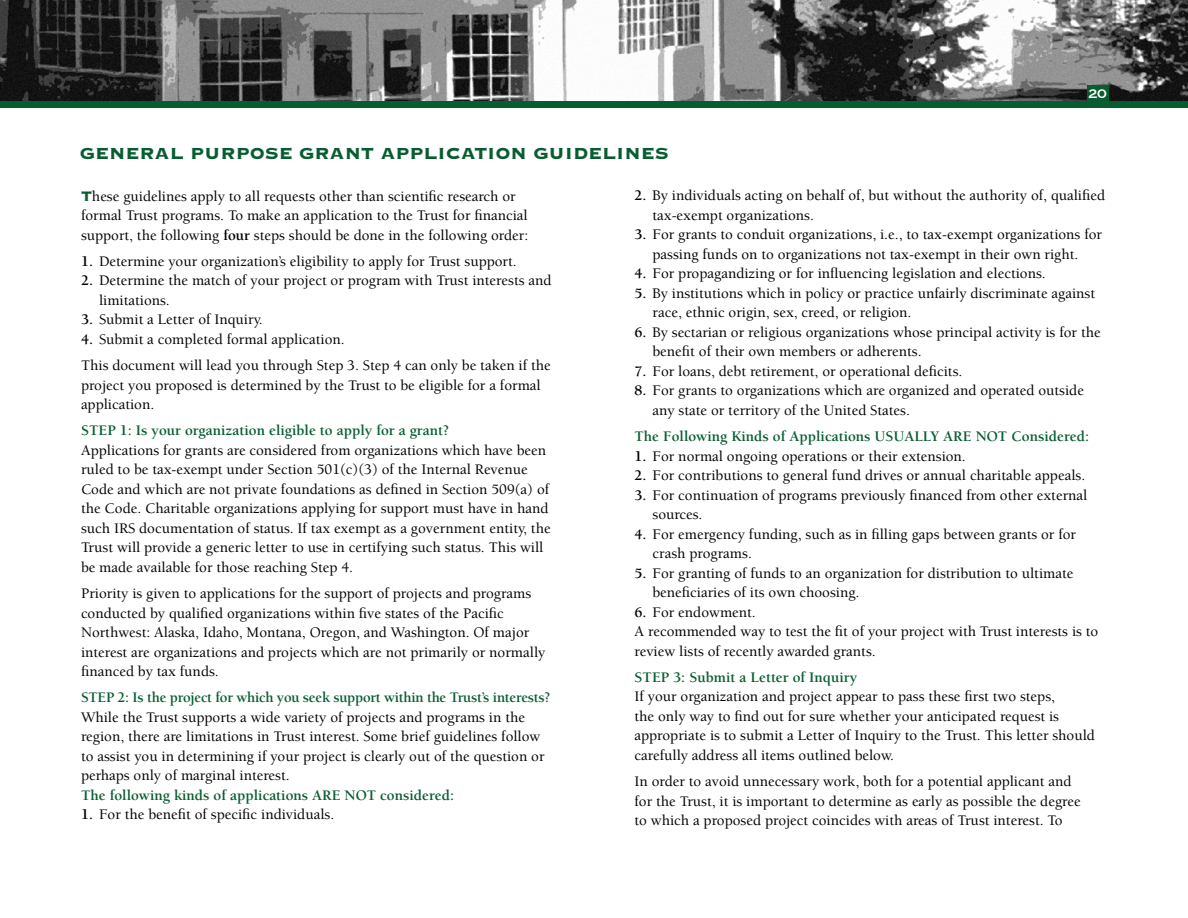
<style>
.page{position:relative;width:1188px;height:918px;background:#fff}
.page>*{position:absolute;margin:0;border:0;box-sizing:border-box;transform-origin:0 0}
.t1{font:21px "Copperplate Thirty Three BC";color:#075d30}
.t2{font:16.5px "Copperplate Thirty One BC";color:#fff}
.t3{font:500 15px/19.5px "Berkeley";color:#000}
.t4{font:700 15px "Berkeley";color:#075d30}
.t5{font:700 15px "Berkeley";letter-spacing:-.02em;color:#075d30}
.s1{font-family:"Copperplate Thirty Three BC";font-weight:400;font-size:18px;color:#075d30}
.s2{font-weight:700}
</style>
<div class="page">
<img style="left:0;top:0;width:1188px;height:101px">
<div style="left:0;top:101px;width:1188px;height:7px;background:#075d30"></div>
<div style="left:1087px;top:85px;width:21px;height:16px;background:#075d30"></div>
<h1 class="t1" style="left:80px;top:143px;width:171px">General Purpos</h1>
<h1 class="t1" style="left:279px;top:143px;width:117px">e Grant Appl</h1>
<h1 class="t1" style="left:438px;top:143px;width:230px">ication Guidelines</h1>
<p class="t2" style="left:1088px;top:85px;width:20px">20</p>
<p class="t3" style="left:81px;top:186px;width:449px"><span class="s1">T</span>hese guidelines apply to all requests other than scientific research or formal Trust programs. To make an application to the Trust for financial support, the following <span class="s2">four</span> steps should be done in the following order:</p>
<p class="t3" style="left:81px;top:252px;width:437px"><span class="s2">1.</span> Determine your organization’s eligibility to apply for Trust support.</p>
<p class="t3" style="left:99px;top:271px;width:454px;text-indent:-18px"><span class="s2">2.</span> Determine the match of your project or program with Trust interests and limitations.</p>
<p class="t3" style="left:81px;top:310px;width:183px"><span class="s2">3.</span> Submit a Letter of Inquiry.</p>
<p class="t3" style="left:81px;top:326px;width:471px;line-height:26.2px"><span class="s2">4.</span> Submit a completed formal application.<br>This document will lead you through Step 3. Step 4 can only be taken if the</p>
<p class="t3" style="left:81px;top:375px;width:461px">project you proposed is determined by the Trust to be eligible for a formal application.</p>
<p class="t4" style="left:81px;top:423px;width:370px">STEP 1: Is your organization eligible to apply for a grant?</p>
<p class="t3" style="left:81px;top:441px;width:471px">Applications for grants are considered from organizations which have been ruled to be tax-exempt under Section 501(c)(3) of the Internal Revenue Code and which are not private foundations as defined in Section 509(a) of the Code. Charitable organizations applying for support must have in hand such IRS documentation of status. If tax exempt as a government entity, the Trust will provide a generic letter to use in certifying such status. This will be made available for those reaching Step 4.</p>
<p class="t3" style="left:81px;top:584px;width:466px">Priority is given to applications for the support of projects and programs conducted by qualified organizations within five states of the Pacific Northwest: Alaska, Idaho, Montana, Oregon, and Washington. Of major interest are organizations and projects which are not primarily or normally financed by tax funds.</p>
<p class="t5" style="left:81px;top:690px;width:471px">STEP 2: Is the project for which you seek support within the Trust’s interests?</p>
<p class="t3" style="left:81px;top:708px;width:465px">While the Trust supports a wide variety of projects and programs in the region, there are limitations in Trust interest. Some brief guidelines follow to assist you in determining if your project is clearly out of the question or perhaps only of marginal interest.</p>
<p class="t4" style="left:81px;top:787px;width:375px">The following kinds of applications ARE NOT considered:</p>
<p class="t3" style="left:81px;top:805px;width:255px"><span class="s2">1.</span> For the benefit of specific individuals.</p>
<p class="t3" style="left:652px;top:186px;width:454px;text-indent:-18px"><span class="s2">2.</span> By individuals acting on behalf of, but without the authority of, qualified tax-exempt organizations.</p>
<p class="t3" style="left:634px;top:225px;width:469px;text-align:center"><span class="s2">3.</span> For grants to conduit organizations, i.e., to tax-exempt organizations for passing funds on to organizations not tax-exempt in their own right.</p>
<p class="t3" style="left:634px;top:264px;width:413px"><span class="s2">4.</span> For propagandizing or for influencing legislation and elections.</p>
<p class="t3" style="left:652px;top:284px;width:444px;text-indent:-18px"><span class="s2">5.</span> By institutions which in policy or practice unfairly discriminate against race, ethnic origin, sex, creed, or religion.</p>
<p class="t3" style="left:652px;top:323px;width:450px;text-indent:-18px"><span class="s2">6.</span> By sectarian or religious organizations whose principal activity is for the benefit of their own members or adherents.</p>
<p class="t3" style="left:634px;top:362px;width:329px"><span class="s2">7.</span> For loans, debt retirement, or operational deficits.</p>
<p class="t3" style="left:652px;top:381px;width:433px;text-indent:-18px"><span class="s2">8.</span> For grants to organizations which are organized and operated outside any state or territory of the United States.</p>
<p class="t4" style="left:634px;top:428px;width:456px">The Following Kinds of Applications USUALLY ARE NOT Considered:</p>
<p class="t3" style="left:634px;top:446px;width:333px"><span class="s2">1.</span> For normal ongoing operations or their extension.</p>
<p class="t3" style="left:634px;top:466px;width:452px"><span class="s2">2.</span> For contributions to general fund drives or annual charitable appeals.</p>
<p class="t3" style="left:652px;top:485px;width:436px;text-indent:-18px"><span class="s2">3.</span> For continuation of programs previously financed from other external sources.</p>
<p class="t3" style="left:652px;top:524px;width:425px;text-indent:-18px"><span class="s2">4.</span> For emergency funding, such as in filling gaps between grants or for crash programs.</p>
<p class="t3" style="left:652px;top:563px;width:422px;text-indent:-18px"><span class="s2">5.</span> For granting of funds to an organization for distribution to ultimate beneficiaries of its own choosing.</p>
<p class="t3" style="left:634px;top:602px;width:465px"><span class="s2">6.</span> For endowment.<br>A recommended way to test the fit of your project with Trust interests is to review lists of recently awarded grants.</p>
<p class="t4" style="left:634px;top:669px;width:224px">STEP 3: Submit a Letter of Inquiry</p>
<p class="t3" style="left:634px;top:687px;width:462px">If your organization and project appear to pass these first two steps,<br>the only way to find out for sure whether your anticipated request is appropriate is to submit a Letter of Inquiry to the Trust. This letter should carefully address all items outlined below.</p>
<p class="t3" style="left:634px;top:772px;width:448px">In order to avoid unnecessary work, both for a potential applicant and for the Trust, it is important to determine as early as possible the degree to which a proposed project coincides with areas of Trust interest. To</p>
</div>
